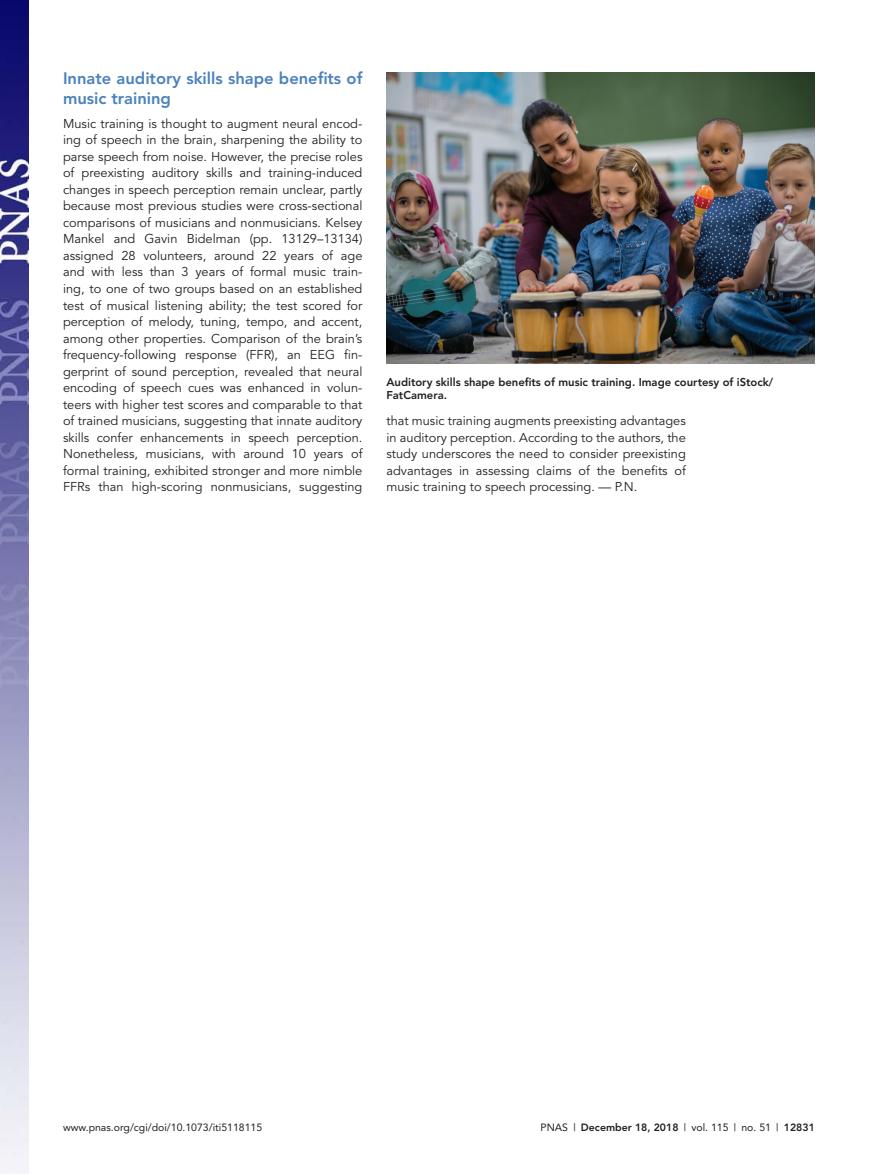
<style>
.page{position:relative;width:878px;height:1175px;background:#fff}
.page>*{position:absolute;margin:0;border:0;box-sizing:border-box;transform-origin:0 0}
.t1{font:800 16.5px/19.5px "Avenir";color:#4a81be}
.t2{font:12.75px/16.5px "Avenir";color:#231f20;text-align:justify}
.t3{font:800 11.25px/12.3px "Avenir";color:#231f20}
.t4{font:10.5px "Avenir";color:#231f20}
.s1{font-weight:800}
</style>
<div class="page">
<img style="left:0;top:0;width:28px;height:1173px">
<img style="left:386px;top:72px;width:428px;height:292px">
<p class="t1" style="left:63px;top:69px;width:301px">Innate auditory skills shape benefits of music training</p>
<p class="t2" style="left:63px;top:116px;width:301px">Music training is thought to augment neural encod&shy;ing of speech in the brain, sharpening the ability to parse speech from noise. However, the precise roles of preexisting auditory skills and training-induced changes in speech perception remain unclear, partly because most previous studies were cross-sectional comparisons of musicians and nonmusicians. Kelsey Mankel and Gavin Bidelman (pp. 13129–13134) assigned 28 volunteers, around 22 years of age and with less than 3 years of formal music train&shy;ing, to one of two groups based on an established test of musical listening ability; the test scored for perception of melody, tuning, tempo, and accent, among other properties. Comparison of the brain’s frequency-following response (FFR), an EEG fin&shy;gerprint of sound perception, revealed that neural encoding of speech cues was enhanced in volun&shy;teers with higher test scores and comparable to that of trained musicians, suggesting that innate auditory skills confer enhancements in speech perception.<br>Nonetheless, musicians, with around 10 years of formal training, exhibited stronger and more nimble FFRs than high-scoring nonmusicians, suggesting</p>
<p class="t3" style="left:386px;top:376px;width:388px">Auditory skills shape benefits of music training. Image courtesy of iStock/<br>FatCamera.</p>
<p class="t2" style="left:386px;top:413px;width:301px">that music training augments preexisting advantages in auditory perception. According to the authors, the study underscores the need to consider preexisting advantages in assessing claims of the benefits of music training to speech processing. — P.N.</p>
<p class="t4" style="left:63px;top:1121px;width:201px">www.pnas.org/cgi/doi/10.1073/iti5118115</p>
<p class="t4" style="left:540px;top:1121px;width:276px">PNAS | <span class="s1">December 18, 2018</span> | vol. 115 | no. 51 | <span class="s1">12831</span></p>
</div>
